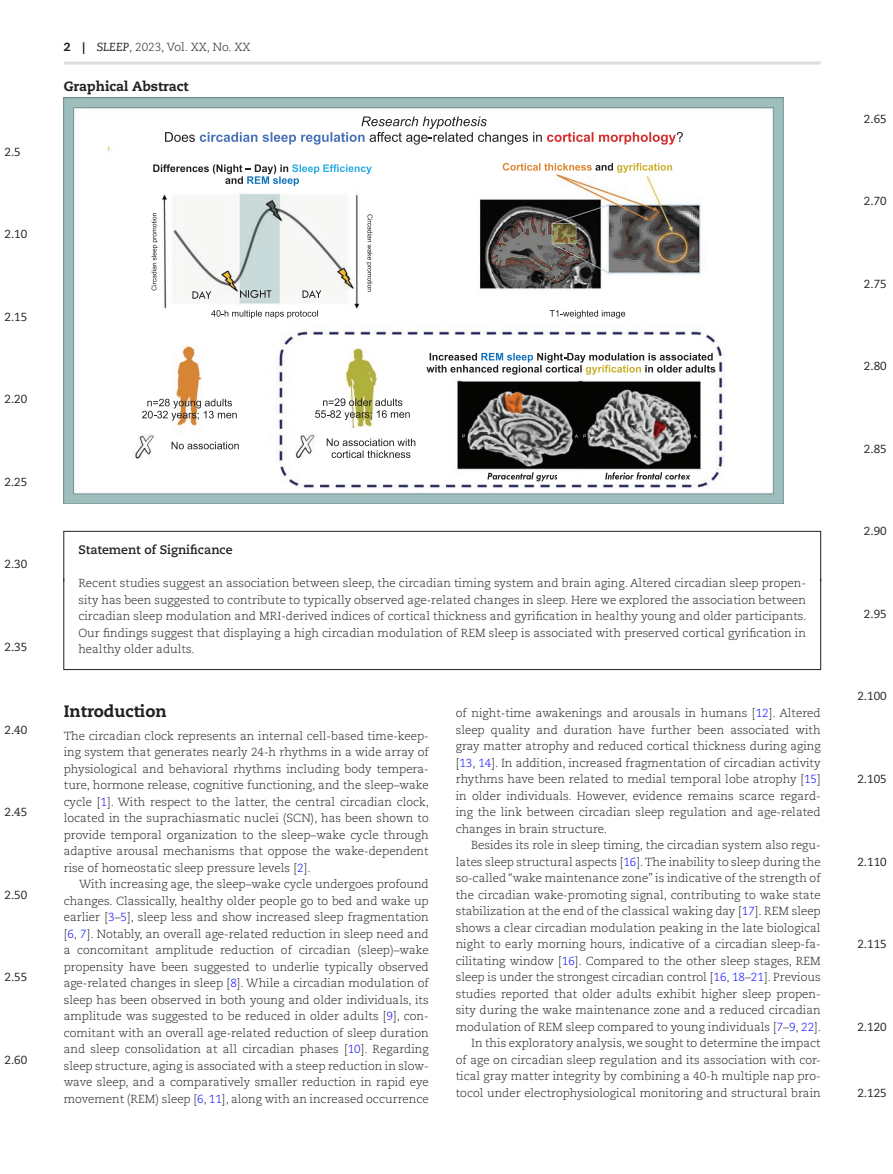
<style>
.page{position:relative;width:893px;height:1174px;background:#fff}
.page>*{position:absolute;margin:0;border:0;box-sizing:border-box;transform-origin:0 0}
.t1{font:800 16.5px "Caecilia LT Std";color:#231f20}
.t2{font:800 13.5px "Caecilia LT Std";color:#231f20}
.t3{font:700 12.3px "Caecilia LT Std";color:#231f20}
.t4{font:300 11.7px/16.5px "Caecilia LT Std";color:#231f20;text-align:justify}
.t5{font:11.7px "Caecilia LT Std";color:#231f20}
.s1{font-weight:800}
.s2{font-weight:400;font-style:italic}
.s3{color:#00f}
</style>
<div class="page">
<hr style="left:64px;top:62px;width:757px;height:3px;background:#dcdddf">
<img style="left:64px;top:98px;width:720px;height:405px">
<svg style="left:165px;top:116px;width:518px;height:29px"></svg>
<svg style="left:153px;top:164px;width:219px;height:22px"></svg>
<svg style="left:192px;top:291px;width:19px;height:8px"></svg>
<svg style="left:240px;top:290px;width:31px;height:8px"></svg>
<svg style="left:303px;top:290px;width:18px;height:8px"></svg>
<svg style="left:366px;top:214px;width:6px;height:77px"></svg>
<svg style="left:151px;top:213px;width:7px;height:77px"></svg>
<svg style="left:211px;top:310px;width:107px;height:8px"></svg>
<svg style="left:142px;top:399px;width:95px;height:21px"></svg>
<svg style="left:172px;top:442px;width:67px;height:7px"></svg>
<svg style="left:315px;top:398px;width:95px;height:22px"></svg>
<svg style="left:327px;top:438px;width:88px;height:20px"></svg>
<svg style="left:426px;top:353px;width:289px;height:22px"></svg>
<svg style="left:487px;top:472px;width:203px;height:9px"></svg>
<svg style="left:575px;top:434px;width:3px;height:4px"></svg>
<svg style="left:694px;top:434px;width:3px;height:4px"></svg>
<svg style="left:550px;top:310px;width:75px;height:8px"></svg>
<svg style="left:503px;top:163px;width:169px;height:10px"></svg>
<hr style="left:63px;top:531px;width:1px;height:50px;background:#231f20">
<hr style="left:820px;top:531px;width:1px;height:50px;background:#231f20">
<hr style="left:63px;top:531px;width:758px;height:1px;background:#231f20">
<div style="left:63px;top:578px;width:758px;height:92px;border:1px solid #231f20"></div>
<p class="t5" style="left:5px;top:145px;width:18px">2.5</p>
<p class="t5" style="left:5px;top:227px;width:24px">2.10</p>
<p class="t5" style="left:5px;top:310px;width:24px">2.15</p>
<p class="t5" style="left:5px;top:392px;width:24px">2.20</p>
<p class="t5" style="left:5px;top:475px;width:24px">2.25</p>
<p class="t5" style="left:5px;top:557px;width:24px">2.30</p>
<p class="t5" style="left:5px;top:640px;width:24px">2.35</p>
<p class="t5" style="left:5px;top:722px;width:24px">2.40</p>
<p class="t5" style="left:5px;top:805px;width:24px">2.45</p>
<p class="t5" style="left:5px;top:887px;width:24px">2.50</p>
<p class="t5" style="left:5px;top:970px;width:24px">2.55</p>
<p class="t5" style="left:5px;top:1052px;width:24px">2.60</p>
<p class="t4" style="left:64px;top:39px;width:188px"><span class="s1">2 |</span> <span class="s2">SLEEP</span>, 2023, Vol. XX, No. XX</p>
<p class="t2" style="left:64px;top:78px;width:126px">Graphical Abstract</p>
<p class="t3" style="left:78px;top:543px;width:156px">Statement of Significance</p>
<p class="t4" style="left:78px;top:575px;width:730px">Recent studies suggest an association between sleep, the circadian timing system and brain aging. Altered circadian sleep propen&shy;sity has been suggested to contribute to typically observed age-related changes in sleep. Here we explored the association between circadian sleep modulation and MRI-derived indices of cortical thickness and gyrification in healthy young and older participants.<br>Our findings suggest that displaying a high circadian modulation of REM sleep is associated with preserved cortical gyrification in healthy older adults.</p>
<h1 class="t1" style="left:64px;top:701px;width:104px">Introduction</h1>
<p class="t4" style="left:64px;top:727px;width:367px">The circadian clock represents an internal cell-based time-keep&shy;ing system that generates nearly 24-h rhythms in a wide array of physiological and behavioral rhythms including body tempera&shy;ture, hormone release, cognitive functioning, and the sleep–wake cycle [<span class="s3">1</span>]. With respect to the latter, the central circadian clock, located in the suprachiasmatic nuclei (SCN), has been shown to provide temporal organization to the sleep–wake cycle through adaptive arousal mechanisms that oppose the wake-dependent rise of homeostatic sleep pressure levels [<span class="s3">2</span>].</p>
<p class="t4" style="left:64px;top:876px;width:366px;text-indent:15px">With increasing age, the sleep–wake cycle undergoes profound changes. Classically, healthy older people go to bed and wake up earlier [<span class="s3">3</span>–<span class="s3">5</span>], sleep less and show increased sleep fragmentation [<span class="s3">6</span>, <span class="s3">7</span>]. Notably, an overall age-related reduction in sleep need and a concomitant amplitude reduction of circadian (sleep)–wake propensity have been suggested to underlie typically observed age-related changes in sleep [<span class="s3">8</span>]. While a circadian modulation of sleep has been observed in both young and older individuals, its amplitude was suggested to be reduced in older adults [<span class="s3">9</span>], con&shy;comitant with an overall age-related reduction of sleep duration and sleep consolidation at all circadian phases [<span class="s3">10</span>]. Regarding sleep structure, aging is associated with a steep reduction in slow&shy;wave sleep, and a comparatively smaller reduction in rapid eye movement (REM) sleep [<span class="s3">6</span>, <span class="s3">11</span>], along with an increased occurrence</p>
<p class="t4" style="left:456px;top:705px;width:366px">of night-time awakenings and arousals in humans [<span class="s3">12</span>]. Altered sleep quality and duration have further been associated with gray matter atrophy and reduced cortical thickness during aging [<span class="s3">13</span>, <span class="s3">14</span>]. In addition, increased fragmentation of circadian activity rhythms have been related to medial temporal lobe atrophy [<span class="s3">15</span>] in older individuals. However, evidence remains scarce regard&shy;ing the link between circadian sleep regulation and age-related changes in brain structure.</p>
<p class="t4" style="left:456px;top:837px;width:367px;text-align:right">Besides its role in sleep timing, the circadian system also regu&shy;lates sleep structural aspects [<span class="s3">16</span>]. The inability to sleep during the so-called “wake maintenance zone” is indicative of the strength of the circadian wake-promoting signal, contributing to wake state stabilization at the end of the classical waking day [<span class="s3">17</span>]. REM sleep shows a clear circadian modulation peaking in the late biological night to early morning hours, indicative of a circadian sleep-fa&shy;cilitating window [<span class="s3">16</span>]. Compared to the other sleep stages, REM sleep is under the strongest circadian control [<span class="s3">16</span>, <span class="s3">18</span>–<span class="s3">21</span>]. Previous studies reported that older adults exhibit higher sleep propen&shy;sity during the wake maintenance zone and a reduced circadian modulation of REM sleep compared to young individuals [<span class="s3">7</span>–<span class="s3">9</span>, <span class="s3">22</span>].<br>In this exploratory analysis, we sought to determine the impact<br>of age on circadian sleep regulation and its association with cor&shy;tical gray matter integrity by combining a 40-h multiple nap pro&shy;tocol under electrophysiological monitoring and structural brain</p>
<p class="t5" style="left:864px;top:112px;width:24px">2.65</p>
<p class="t5" style="left:864px;top:194px;width:24px">2.70</p>
<p class="t5" style="left:864px;top:277px;width:24px">2.75</p>
<p class="t5" style="left:864px;top:359px;width:24px">2.80</p>
<p class="t5" style="left:864px;top:442px;width:24px">2.85</p>
<p class="t5" style="left:864px;top:524px;width:24px">2.90</p>
<p class="t5" style="left:864px;top:607px;width:24px">2.95</p>
<p class="t5" style="left:857px;top:689px;width:31px">2.100</p>
<p class="t5" style="left:857px;top:772px;width:31px">2.105</p>
<p class="t5" style="left:857px;top:854px;width:31px">2.110</p>
<p class="t5" style="left:857px;top:937px;width:31px">2.115</p>
<p class="t5" style="left:857px;top:1019px;width:31px">2.120</p>
<p class="t5" style="left:857px;top:1085px;width:31px">2.125</p>
</div>
